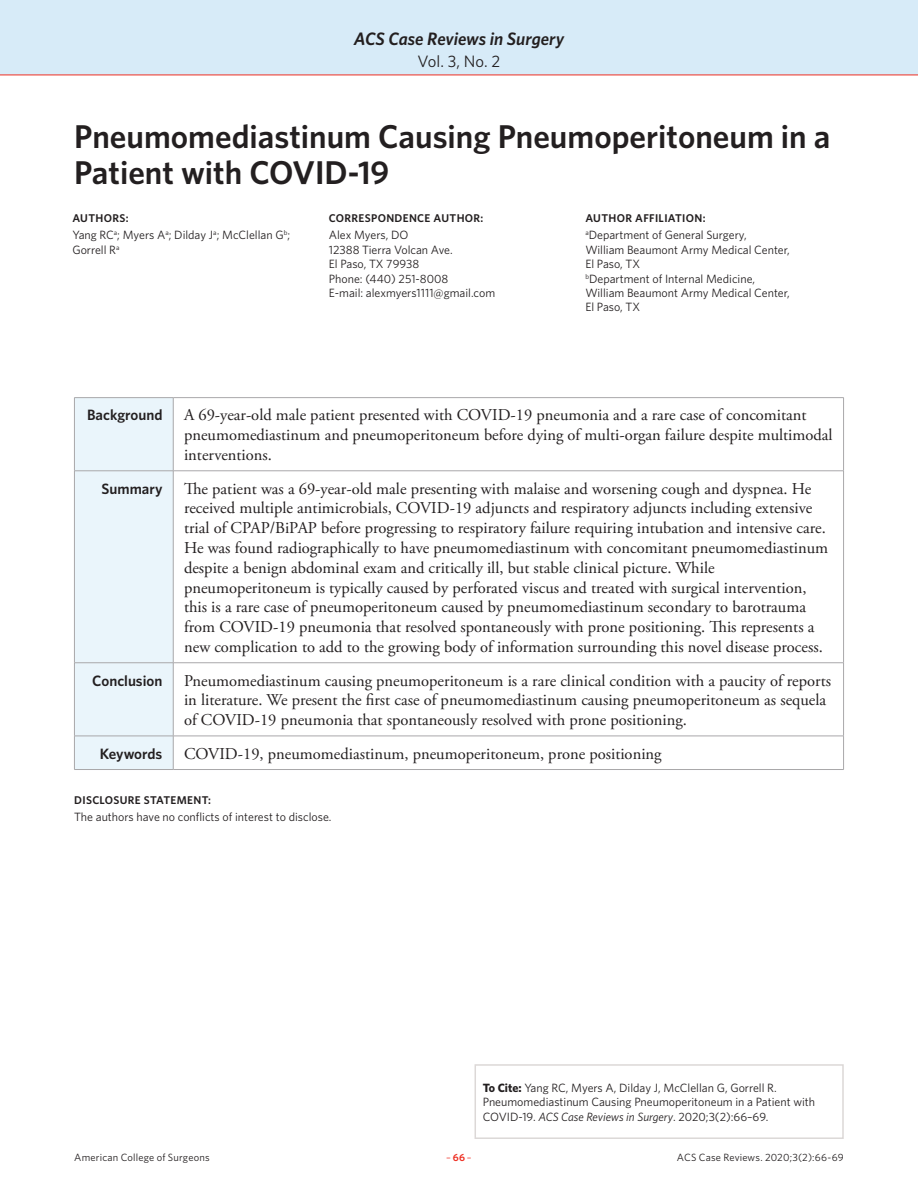
<style>
.page{position:relative;width:918px;height:1188px;background:#fff}
.page>*{position:absolute;margin:0;border:0;box-sizing:border-box;transform-origin:0 0}
.Article_Title{font:600 33px/36px "Whitney";color:#231f20}
.t1{font:italic 600 18px "Whitney";letter-spacing:-.005em;color:#231f20}
.Chart_Body{font:16.5px/19.8px "Adobe Garamond Pro";color:#231f20}
.t2{font:16.5px "Whitney";color:#231f20}
.Chart_Head{font:600 15px "Whitney";color:#231f20}
.Authors_Body{font:12px/14.4px "Whitney";color:#231f20}
.Authors_Head{font:600 11.25px "Whitney";letter-spacing:.03em;color:#231f20}
.t3{font:10.5px "Whitney";letter-spacing:.015em;color:#231f20}
.t4{font:10.5px "Whitney";color:#ee2e22}
.s1{font-weight:700}
.s2{font-style:italic}
.s3{font-weight:600}
</style>
<div class="page">
<div style="left:0;top:0;width:918px;height:75px;background:#d7ebf8"></div>
<hr style="left:0;top:75px;width:918px;height:1px;background:#ee2e22">
<div style="left:75px;top:398px;width:98px;height:371px;background:#eaf5fb"></div>
<hr style="left:74px;top:397px;width:99px;height:1px;background:#a9a8aa">
<hr style="left:74px;top:398px;width:1px;height:73px;background:#a9a8aa">
<hr style="left:173px;top:397px;width:671px;height:1px;background:#a9a8aa">
<hr style="left:173px;top:398px;width:1px;height:73px;background:#a9a8aa">
<hr style="left:843px;top:398px;width:1px;height:73px;background:#a9a8aa">
<hr style="left:74px;top:471px;width:99px;height:1px;background:#a9a8aa">
<hr style="left:74px;top:471px;width:1px;height:192px;background:#a9a8aa">
<hr style="left:173px;top:471px;width:671px;height:1px;background:#a9a8aa">
<hr style="left:173px;top:471px;width:1px;height:192px;background:#a9a8aa">
<hr style="left:843px;top:471px;width:1px;height:192px;background:#a9a8aa">
<hr style="left:74px;top:662px;width:99px;height:1px;background:#a9a8aa">
<hr style="left:74px;top:663px;width:1px;height:73px;background:#a9a8aa">
<hr style="left:173px;top:662px;width:671px;height:1px;background:#a9a8aa">
<hr style="left:173px;top:663px;width:1px;height:73px;background:#a9a8aa">
<hr style="left:843px;top:663px;width:1px;height:73px;background:#a9a8aa">
<hr style="left:74px;top:736px;width:99px;height:1px;background:#a9a8aa">
<hr style="left:74px;top:736px;width:1px;height:33px;background:#a9a8aa">
<hr style="left:173px;top:736px;width:671px;height:1px;background:#a9a8aa">
<hr style="left:173px;top:736px;width:1px;height:33px;background:#a9a8aa">
<hr style="left:843px;top:736px;width:1px;height:33px;background:#a9a8aa">
<hr style="left:74px;top:769px;width:99px;height:1px;background:#a9a8aa">
<hr style="left:173px;top:769px;width:671px;height:1px;background:#a9a8aa">
<div style="left:475px;top:1064px;width:369px;height:75px;border:2px solid #dcd8d7"></div>
<p class="t1" style="left:354px;top:26px;width:212px">ACS Case Reviews in Surgery</p>
<p class="t2" style="left:418px;top:50px;width:84px">Vol. 3, No. 2</p>
<p class="Article_Title" style="left:74px;top:118px;width:758px">Pneumomediastinum Causing Pneumoperitoneum in a<br>Patient with COVID-19</p>
<p class="Authors_Head" style="left:72px;top:210px;width:58px">AUTHORS:</p>
<p class="Authors_Head" style="left:329px;top:210px;width:156px">CORRESPONDENCE AUTHOR:</p>
<p class="Authors_Head" style="left:585px;top:210px;width:122px">AUTHOR AFFILIATION:</p>
<p class="Authors_Body" style="left:72px;top:228px;width:219px">Yang RC<sup>a</sup>; Myers A<sup>a</sup>; Dilday J<sup>a</sup>; McClellan G<sup>b</sup>;<br>Gorrell R<sup>a</sup></p>
<p class="Authors_Body" style="left:329px;top:228px;width:81px">Alex Myers, DO</p>
<p class="Authors_Body" style="left:585px;top:228px;width:163px"><sup>a</sup>Department of General Surgery,</p>
<p class="Authors_Body" style="left:585px;top:242px;width:206px">William Beaumont Army Medical Center,</p>
<p class="Authors_Body" style="left:585px;top:257px;width:56px">El Paso, TX</p>
<p class="Authors_Body" style="left:585px;top:271px;width:171px"><sup>b</sup>Department of Internal Medicine,</p>
<p class="Authors_Body" style="left:585px;top:285px;width:206px">William Beaumont Army Medical Center,</p>
<p class="Authors_Body" style="left:585px;top:300px;width:56px">El Paso, TX</p>
<p class="Authors_Body" style="left:329px;top:242px;width:125px">12388 Tierra Volcan Ave.</p>
<p class="Authors_Body" style="left:329px;top:257px;width:92px">El Paso, TX 79938</p>
<p class="Authors_Body" style="left:329px;top:271px;width:121px">Phone: (440) 251-8008</p>
<p class="Authors_Body" style="left:329px;top:285px;width:168px">E-mail: alexmyers1111@gmail.com</p>
<p class="Chart_Head" style="left:87px;top:405px;width:77px">Background</p>
<p class="Chart_Body" style="left:184px;top:406px;width:650px">A 69-year-old male patient presented with COVID-19 pneumonia and a rare case of concomitant pneumomediastinum and pneumoperitoneum before dying of multi-organ failure despite multimodal interventions.</p>
<p class="Chart_Head" style="left:102px;top:478px;width:62px">Summary</p>
<p class="Chart_Body" style="left:184px;top:479px;width:646px">The patient was a 69-year-old male presenting with malaise and worsening cough and dyspnea. He received multiple antimicrobials, COVID-19 adjuncts and respiratory adjuncts including extensive trial of CPAP/BiPAP before progressing to respiratory failure requiring intubation and intensive care.<br>He was found radiographically to have pneumomediastinum with concomitant pneumomediastinum despite a benign abdominal exam and critically ill, but stable clinical picture. While pneumoperitoneum is typically caused by perforated viscus and treated with surgical intervention, this is a rare case of pneumoperitoneum caused by pneumomediastinum secondary to barotrauma from COVID-19 pneumonia that resolved spontaneously with prone positioning. This represents a new complication to add to the growing body of information surrounding this novel disease process.</p>
<p class="Chart_Head" style="left:92px;top:670px;width:72px">Conclusion</p>
<p class="Chart_Body" style="left:184px;top:671px;width:649px">Pneumomediastinum causing pneumoperitoneum is a rare clinical condition with a paucity of reports in literature. We present the first case of pneumomediastinum causing pneumoperitoneum as sequela of COVID-19 pneumonia that spontaneously resolved with prone positioning.</p>
<p class="Chart_Head" style="left:100px;top:743px;width:64px">Keywords</p>
<p class="Chart_Body" style="left:184px;top:744px;width:479px">COVID-19, pneumomediastinum, pneumoperitoneum, prone positioning</p>
<p class="Authors_Head" style="left:74px;top:792px;width:138px">DISCLOSURE STATEMENT:</p>
<p class="Authors_Body" style="left:74px;top:809px;width:259px">The authors have no conflicts of interest to disclose.</p>
<p class="Authors_Body" style="left:483px;top:1080px;width:334px"><span class="s1">To Cite:</span> Yang RC, Myers A, Dilday J, McClellan G, Gorrell R.<br>Pneumomediastinum Causing Pneumoperitoneum in a Patient with<br>COVID-19. <span class="s2">ACS Case Reviews in Surgery</span>. 2020;3(2):66–69.</p>
<p class="t3" style="left:74px;top:1150px;width:137px">American College of Surgeons</p>
<p class="t4" style="left:446px;top:1150px;width:27px">–<span class="s3">66</span>–</p>
<p class="t3" style="left:677px;top:1150px;width:168px">ACS Case Reviews. 2020;3(2):66-69</p>
</div>
